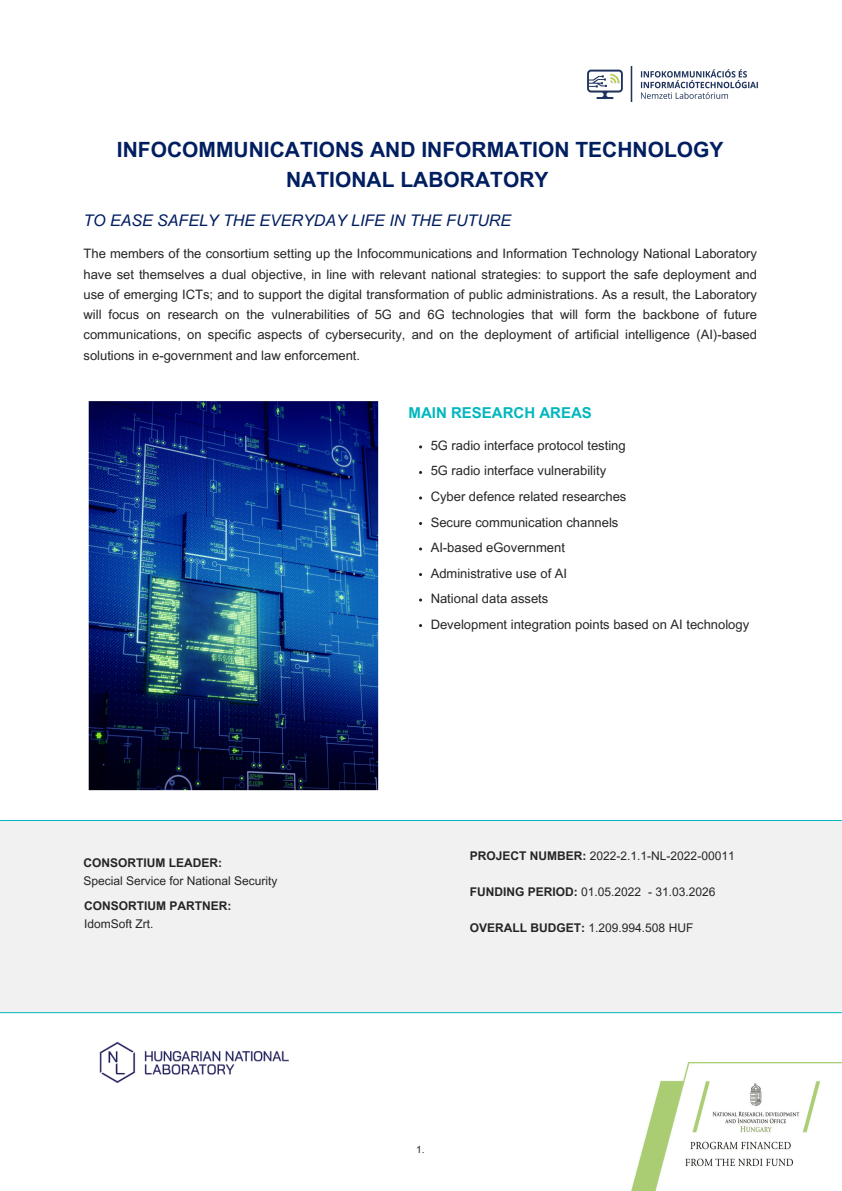
<style>
.page{position:relative;width:842px;height:1191px;background:#fff}
.page>*{position:absolute;margin:0;border:0;box-sizing:border-box;transform-origin:0 0}
.t1{font:700 21px/29.2px "Arial MT Pro";color:#001e60;text-align:center}
.t2{font:italic 16px "Arial MT Pro";color:#001e60}
.t3{font:700 15px "Arial MT Pro";color:#00b7bd}
.t4{font:13px/20.2px "Arial MT Pro";color:#252525;text-align:justify}
.t5{font:12px "Arial MT Pro";color:#252525}
.t6{font:700 12px "Arial MT Pro";color:#252525}
.t7{font:10px "Arial MT Pro";color:#252525}
.s1{font-weight:700}
</style>
<div class="page">
<div style="left:0;top:820px;width:842px;height:192px;background:#f1f1f1"></div>
<img style="left:587px;top:67px;width:170px;height:34px">
<img style="left:88px;top:401px;width:291px;height:390px">
<hr style="left:0;top:820px;width:842px;height:1px;background:#00b7bd">
<hr style="left:0;top:1012px;width:842px;height:1px;background:#00b7bd">
<img style="left:99px;top:1041px;width:190px;height:42px">
<img style="left:631px;top:1062px;width:211px;height:128px">
<h1 class="t1" style="left:117px;top:138px;width:608px">INFOCOMMUNICATIONS AND INFORMATION TECHNOLOGY<br>NATIONAL LABORATORY</h1>
<p class="t2" style="left:84px;top:215px;width:429px">TO EASE SAFELY THE EVERYDAY LIFE IN THE FUTURE</p>
<p class="t4" style="left:84px;top:245px;width:675px">The members of the consortium setting up the Infocommunications and Information Technology National Laboratory have set themselves a dual objective, in line with relevant national strategies: to support the safe deployment and use of emerging ICTs; and to support the digital transformation of public administrations. As a result, the Laboratory will focus on research on the vulnerabilities of 5G and 6G technologies that will form the backbone of future communications, on specific aspects of cybersecurity, and on the deployment of artificial intelligence (AI)-based solutions in e-government and law enforcement.</p>
<p class="t3" style="left:409px;top:407px;width:185px">MAIN RESEARCH AREAS</p>
<p class="t6" style="left:84px;top:858px;width:140px">CONSORTIUM LEADER:</p>
<p class="t5" style="left:84px;top:876px;width:196px">Special Service for National Security</p>
<p class="t6" style="left:84px;top:901px;width:149px">CONSORTIUM PARTNER:</p>
<p class="t5" style="left:84px;top:919px;width:71px">IdomSoft Zrt.</p>
<h3 class="t4" style="left:431px;top:437px;width:197px">5G radio interface protocol testing</h3>
<h5 class="t4" style="left:431px;top:462px;width:177px">5G radio interface vulnerability</h5>
<p class="t4" style="left:431px;top:488px;width:197px">Cyber defence related researches</p>
<h2 class="t4" style="left:431px;top:513px;width:189px">Secure communication channels</h2>
<p class="t4" style="left:431px;top:539px;width:136px">AI-based eGovernment</p>
<p class="t4" style="left:431px;top:564px;width:138px">Administrative use of AI</p>
<p class="t4" style="left:431px;top:590px;width:119px">National data assets</p>
<p class="t4" style="left:431px;top:615px;width:320px">Development integration points based on AI technology</p>
<h4 class="t5" style="left:470px;top:850px;width:266px"><span class="s1">PROJECT NUMBER:</span> 2022-2.1.1-NL-2022-00011</h4>
<h4 class="t5" style="left:470px;top:887px;width:247px"><span class="s1">FUNDING PERIOD:</span> 01.05.2022 - 31.03.2026</h4>
<h4 class="t5" style="left:470px;top:923px;width:225px"><span class="s1">OVERALL BUDGET:</span> 1.209.994.508 HUF</h4>
<p class="t7" style="left:416px;top:1145px;width:10px">1.</p>
</div>
